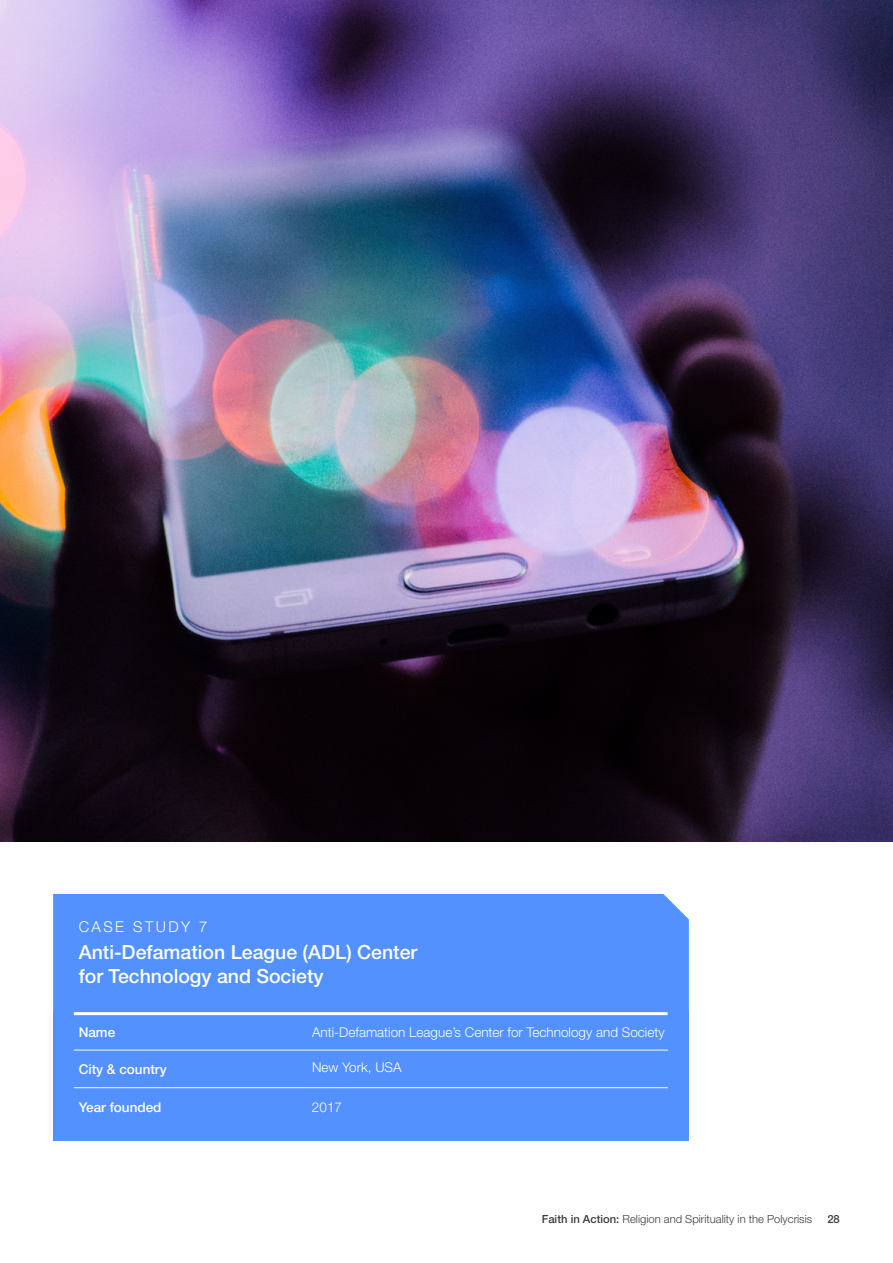
<style>
.page{position:relative;width:893px;height:1263px;background:#fff}
.page>*{position:absolute;margin:0;border:0;box-sizing:border-box;transform-origin:0 0}
.t1{font:500 19.5px/23.4px "Helvetica Neue LT Pro";color:#fff}
.t2{font:300 15px "Helvetica Neue LT Pro";letter-spacing:.16em;color:#fff}
.t3{font:300 13.5px "Helvetica Neue LT Pro";color:#fff}
.t4{font:500 13.5px "Helvetica Neue LT Pro";color:#fff}
.t5{font:300 11.25px "Helvetica Neue LT Pro";color:#3c3c3b}
.t6{font:500 11.25px "Helvetica Neue LT Pro";color:#3c3c3b}
.s1{font-weight:500}
</style>
<div class="page">
<div style="left:53px;top:1012px;width:636px;height:129px;background:#5291ff"></div>
<div style="left:53px;top:894px;width:636px;height:118px;background:#5291ff"></div>
<hr style="left:74px;top:1012px;width:593px;height:3px;background:#fff">
<hr style="left:74px;top:1050px;width:594px;height:1px;background:#fff">
<hr style="left:74px;top:1087px;width:594px;height:1px;background:#fff">
<img style="left:0;top:0;width:893px;height:841px">
<p class="t2" style="left:79px;top:917px;width:130px">CASE STUDY 7</p>
<h1 class="t1" style="left:79px;top:940px;width:340px">Anti-Defamation League (ADL) Center for Technology and Society</h1>
<p class="t4" style="left:79px;top:1024px;width:38px">Name</p>
<p class="t4" style="left:79px;top:1061px;width:90px">City &amp; country</p>
<p class="t3" style="left:312px;top:1023px;width:354px">Anti-Defamation League’s Center for Technology and Society</p>
<p class="t3" style="left:312px;top:1059px;width:91px">New York, USA</p>
<p class="t4" style="left:79px;top:1099px;width:84px">Year founded</p>
<p class="t3" style="left:312px;top:1099px;width:32px">2017</p>
<p class="t5" style="left:542px;top:1212px;width:272px"><span class="s1">Faith in Action:</span> Religion and Spirituality in the Polycrisis</p>
<p class="t6" style="left:827px;top:1212px;width:14px">28</p>
</div>
